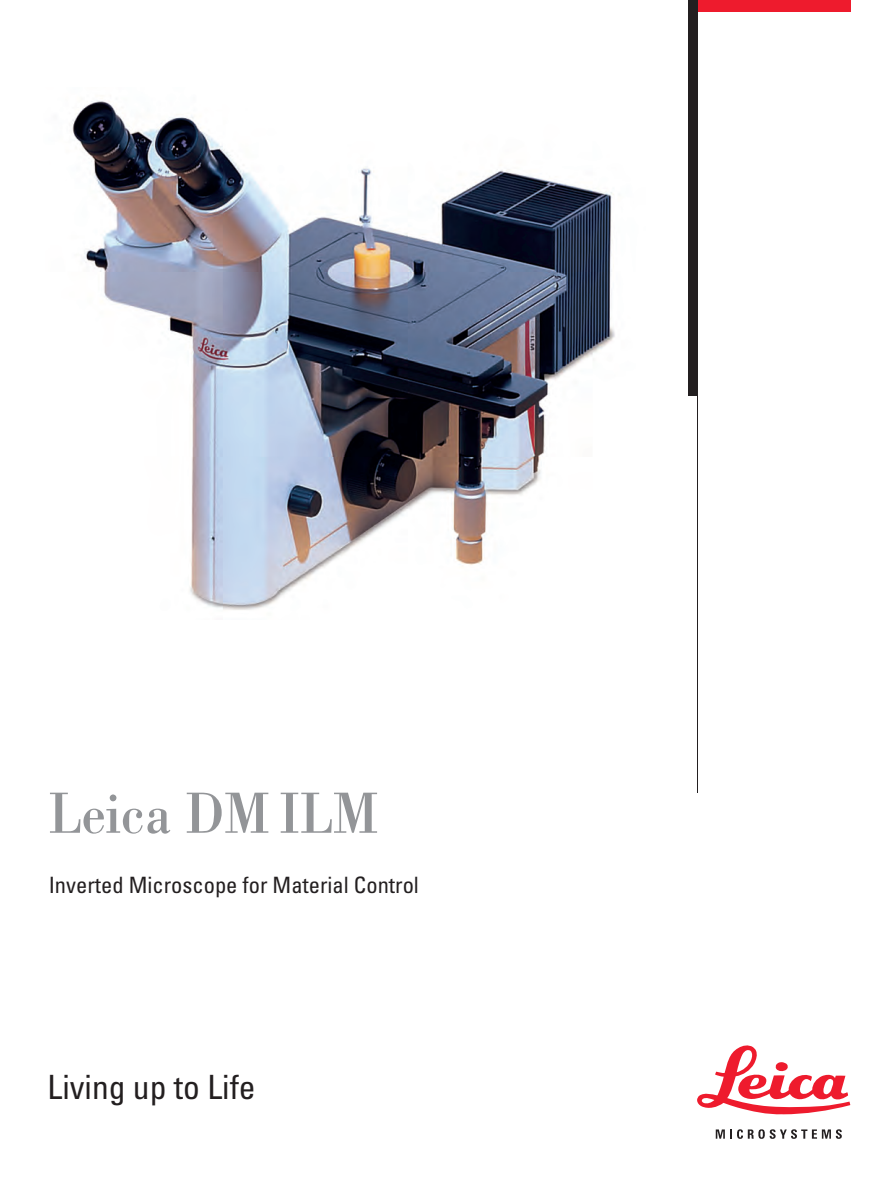
<style>
.page{position:relative;width:892px;height:1189px;background:#fff}
.page>*{position:absolute;margin:0;border:0;box-sizing:border-box;transform-origin:0 0}
.t1{font:60px "Leicana";color:#939598}
.t2{font:condensed 33.45px "Univers";color:#231f20}
.t3{font:condensed 22.5px "Univers";color:#231f20}
</style>
<div class="page">
<div style="left:696px;top:0;width:154px;height:12px;background:#ee1b2d"></div>
<svg style="left:697px;top:1045px;width:153px;height:70px"></svg>
<svg style="left:715px;top:1129px;width:126px;height:10px"></svg>
<img style="left:72px;top:100px;width:543px;height:510px">
<div style="left:688px;top:0;width:8px;height:396px;background:#231f20"></div>
<hr style="left:696px;top:0;width:1px;height:793px;background:#231f20">
<h1 class="t1" style="left:49px;top:776px;width:331px">Leica DM ILM</h1>
<p class="t3" style="left:49px;top:876px;width:371px">Inverted Microscope for Material Control</p>
<h2 class="t2" style="left:47px;top:1074px;width:210px">Living up to Life</h2>
</div>
